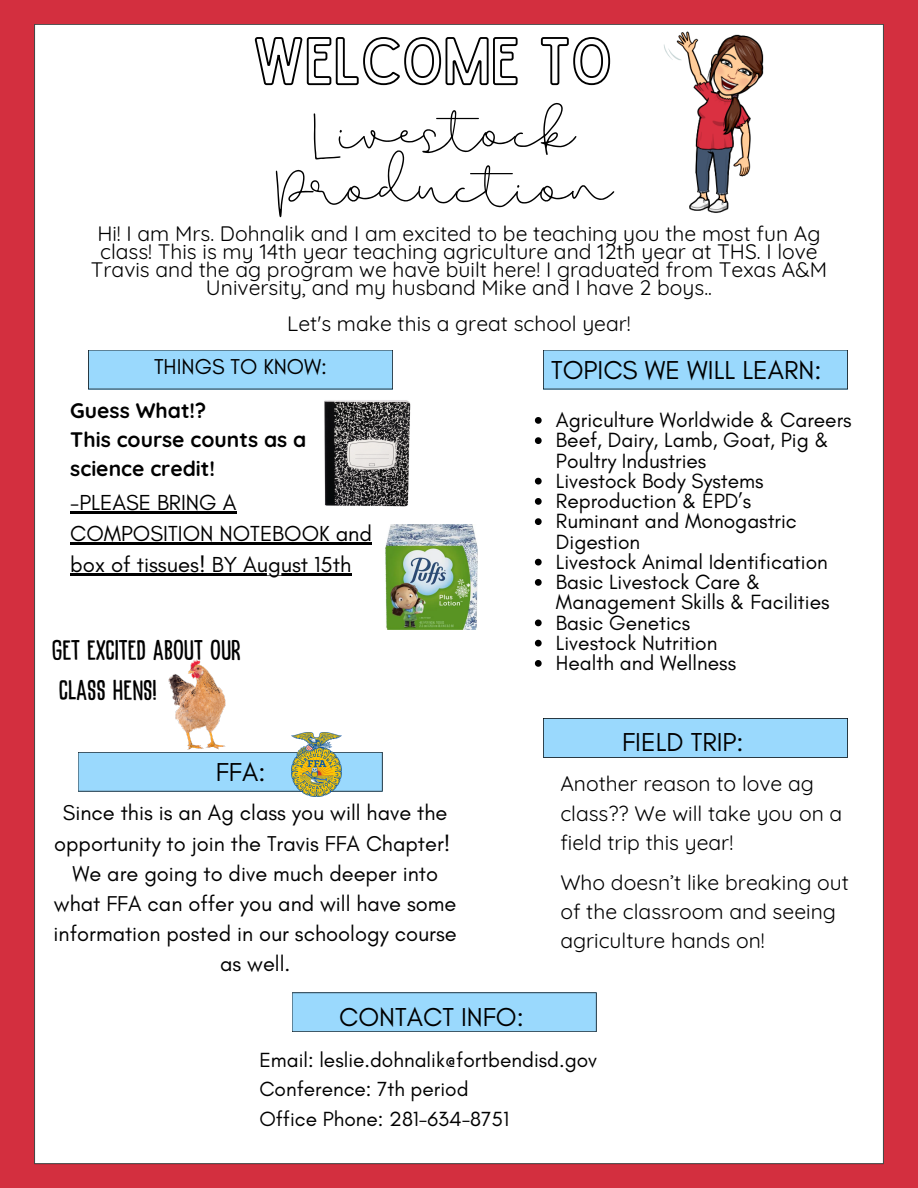
<style>
.page{position:relative;width:918px;height:1188px;background:#d32f3f}
.page>*{position:absolute;margin:0;border:0;box-sizing:border-box;transform-origin:0 0}
.t1{font:61.5px/55.2px "Beautiful";color:#000;text-align:center}
.t2{font:28.8px/39.3px "Kapsalon Print";color:#000}
.t3{font:26.4px "Glacial Indifference";color:#000}
.t4{font:22.2px/30.9px "Glacial Indifference";color:#000}
.t5{font:21.9px/30px "Glacial Indifference";color:#000;text-align:center}
.t6{font:21px/29.4px "Quicksand";color:#000}
.t7{font:21px/20.2px "Glacial Indifference";color:#000}
.t8{font:700 21px/29.4px "Quicksand";color:#000}
.t9{font:20.85px "Glacial Indifference";color:#000}
</style>
<div class="page">
<div style="left:34px;top:24px;width:850px;height:1140px;background:#fff"></div>
<div style="left:88px;top:350px;width:305px;height:39px;background:#9ad9fd"></div>
<div style="left:543px;top:350px;width:305px;height:39px;background:#9ad9fd"></div>
<svg style="left:292px;top:992px;width:305px;height:40px;background:#94d1f3"></svg>
<img style="left:605px;top:24px;width:221px;height:198px">
<img style="left:317px;top:390px;width:101px;height:125px">
<svg style="left:78px;top:752px;width:305px;height:40px;background:#94d0f3"></svg>
<img style="left:292px;top:732px;width:49px;height:64px">
<img style="left:168px;top:659px;width:57px;height:90px">
<img style="left:385px;top:524px;width:92px;height:106px">
<svg style="left:254px;top:35px;width:357px;height:52px;background:#cfcfcf"></svg>
<hr style="left:70px;top:511px;width:166px;height:2px;background:#000">
<hr style="left:70px;top:542px;width:302px;height:2px;background:#000">
<hr style="left:70px;top:573px;width:281px;height:2px;background:#000">
<svg style="left:535px;top:417px;width:7px;height:7px"></svg>
<svg style="left:535px;top:437px;width:7px;height:7px"></svg>
<svg style="left:535px;top:478px;width:7px;height:7px"></svg>
<svg style="left:535px;top:498px;width:7px;height:7px"></svg>
<svg style="left:535px;top:518px;width:7px;height:7px"></svg>
<svg style="left:535px;top:559px;width:7px;height:7px"></svg>
<svg style="left:535px;top:579px;width:7px;height:7px"></svg>
<svg style="left:535px;top:620px;width:7px;height:6px"></svg>
<svg style="left:535px;top:640px;width:7px;height:7px"></svg>
<svg style="left:535px;top:660px;width:7px;height:7px"></svg>
<div style="left:543px;top:718px;width:305px;height:40px;background:#9ad9fd"></div>
<h3 class="t1" style="left:276px;top:110px;width:338px">Livestock<br>Production</h3>
<p class="t6" style="left:91px;top:225px;width:738px;line-height:18px;text-align:center">Hi! I am Mrs. Dohnalik and I am excited to be teaching you the most fun Ag class! This is my 14th year teaching agriculture and 12th year at THS. I love Travis and the ag program we have built here! I graduated from Texas A&amp;M University, and my husband Mike and I have 2 boys..</p>
<p class="t6" style="left:287px;top:309px;width:345px">Let's make this a great school year!</p>
<p class="t5" style="left:154px;top:351px;width:175px">THINGS TO KNOW:</p>
<h6 class="t3" style="left:551px;top:354px;width:272px">TOPICS WE WILL LEARN:</h6>
<p class="t8" style="left:70px;top:395px;width:238px">Guess What!?<br>This course counts as a science credit!</p>
<h4 class="t4" style="left:70px;top:487px;width:303px">-PLEASE BRING A<br>COMPOSITION NOTEBOOK and</h4>
<p class="t4" style="left:70px;top:549px;width:283px">box of tissues! BY August 15th</p>
<p class="t7" style="left:556px;top:410px;width:297px">Agriculture Worldwide &amp; Careers</p>
<p class="t7" style="left:556px;top:430px;width:274px">Beef, Dairy, Lamb, Goat, Pig &amp;<br>Poultry Industries</p>
<p class="t7" style="left:556px;top:470px;width:209px">Livestock Body Systems</p>
<p class="t7" style="left:556px;top:491px;width:197px">Reproduction &amp; EPD’s</p>
<p class="t7" style="left:556px;top:511px;width:242px">Ruminant and Monogastric<br>Digestion</p>
<p class="t7" style="left:556px;top:551px;width:273px">Livestock Animal Identification</p>
<p class="t7" style="left:556px;top:572px;width:275px">Basic Livestock Care &amp;<br>Management Skills &amp; Facilities</p>
<p class="t7" style="left:556px;top:612px;width:136px">Basic Genetics</p>
<p class="t7" style="left:556px;top:632px;width:163px">Livestock Nutrition</p>
<h3 class="t7" style="left:556px;top:653px;width:182px">Health and Wellness</h3>
<p class="t2" style="left:52px;top:631px;width:190px">GET EXCITED ABOUT OUR<br>CLASS HENS!</p>
<h3 class="t3" style="left:216px;top:756px;width:51px">FFA:</h3>
<p class="t5" style="left:54px;top:798px;width:398px">Since this is an Ag class you will have the opportunity to join the Travis FFA Chapter!</p>
<p class="t5" style="left:54px;top:858px;width:405px">We are going to dive much deeper into what FFA can offer you and will have some information posted in our schoology course as well.</p>
<p class="t3" style="left:339px;top:1000px;width:186px">CONTACT INFO:</p>
<p class="t3" style="left:622px;top:726px;width:123px">FIELD TRIP:</p>
<p class="t6" style="left:560px;top:769px;width:283px">Another reason to love ag class?? We will take you on a field trip this year!</p>
<p class="t6" style="left:560px;top:867px;width:290px">Who doesn’t like breaking out of the classroom and seeing agriculture hands on!</p>
<p class="t9" style="left:259px;top:1047px;width:339px">Email: leslie.dohnalik@fortbendisd.gov</p>
<h3 class="t9" style="left:259px;top:1077px;width:211px">Conference: 7th period</h3>
<p class="t9" style="left:259px;top:1106px;width:251px">Office Phone: 281-634-8751</p>
</div>
